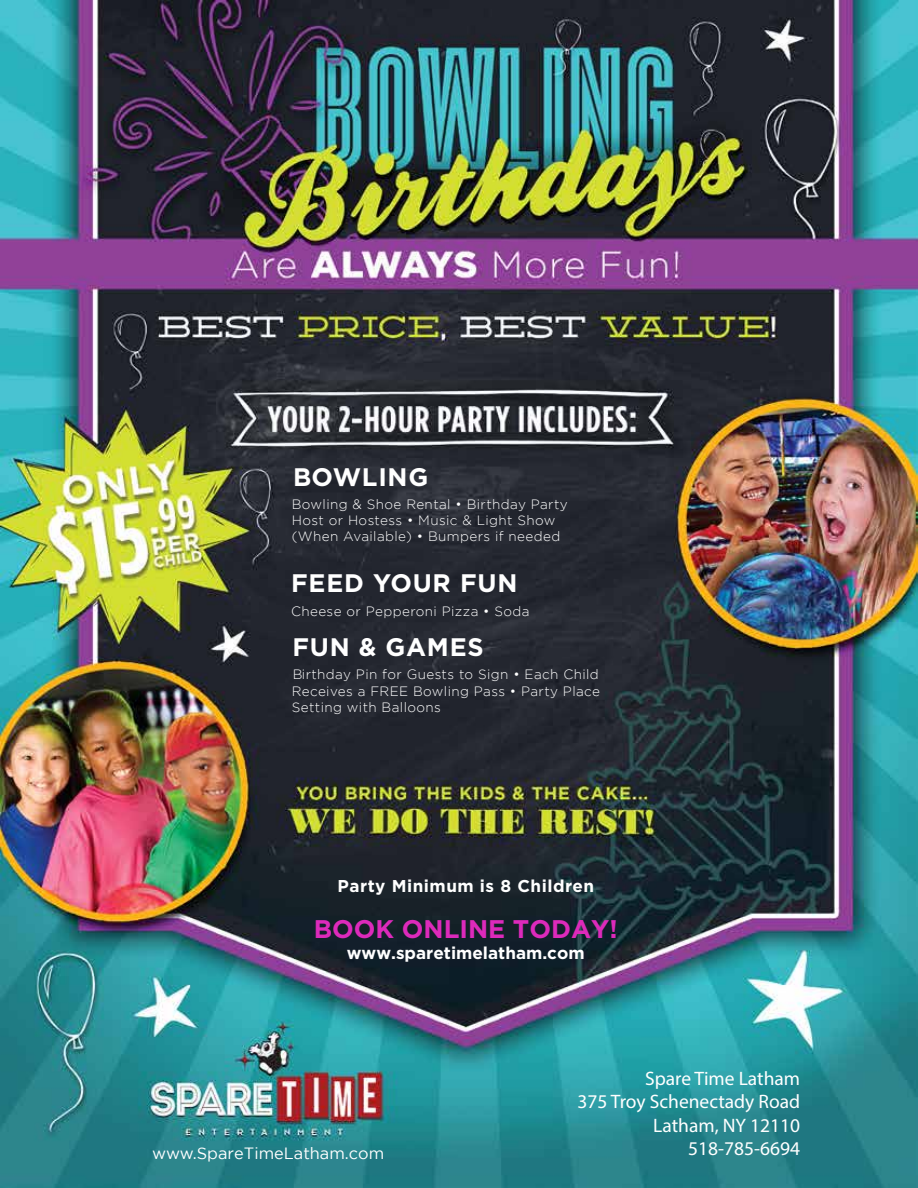
<style>
.page{position:relative;width:918px;height:1188px;background:#fff}
.page>*{position:absolute;margin:0;border:0;box-sizing:border-box;transform-origin:0 0}
.t1{font:700 25.5px "Gotham";color:#dd2abb}
.t2{font:700 25.35px "Gotham";letter-spacing:.03em;color:#fff}
.t3{font:19.5px/23.4px "Myriad Pro";color:#fff;text-align:right}
.t4{font:700 17.1px "Gotham";letter-spacing:.03em;color:#fff}
.t5{font:700 17.1px "Gotham";letter-spacing:.01em;color:#fff}
.t6{font:16.35px "Gotham";color:#fff}
.t7{font:300 13.5px/16.8px "Gotham";letter-spacing:.03em;color:#fff}
</style>
<div class="page">
<img style="left:0;top:0;width:918px;height:1188px">
<h2 class="t2" style="left:293px;top:460px;width:136px">BOWLING</h2>
<p class="t7" style="left:292px;top:495px;width:278px">Bowling &amp; Shoe Rental • Birthday Party</p>
<p class="t7" style="left:292px;top:512px;width:270px;line-height:16.2px">Host or Hostess • Music &amp; Light Show (When Available) • Bumpers if needed</p>
<h2 class="t2" style="left:291px;top:566px;width:228px">FEED YOUR FUN</h2>
<p class="t7" style="left:291px;top:603px;width:240px">Cheese or Pepperoni Pizza • Soda</p>
<h2 class="t2" style="left:292px;top:630px;width:193px">FUN &amp; GAMES</h2>
<p class="t7" style="left:292px;top:665px;width:310px;text-align:justify">Birthday Pin for Guests to Sign • Each Child Receives a FREE Bowling Pass • Party Place Setting with Balloons</p>
<p class="t4" style="left:337px;top:874px;width:258px">Party Minimum is 8 Children</p>
<h1 class="t1" style="left:314px;top:912px;width:305px">BOOK ONLINE TODAY!</h1>
<p class="t5" style="left:347px;top:941px;width:239px">www.sparetimelatham.com</p>
<p class="t6" style="left:152px;top:1144px;width:233px">www.SpareTimeLatham.com</p>
<h3 class="t3" style="left:578px;top:1066px;width:224px">Spare Time Latham<br>375 Troy Schenectady Road<br>Latham, NY 12110<br>518-785-6694</h3>
</div>
